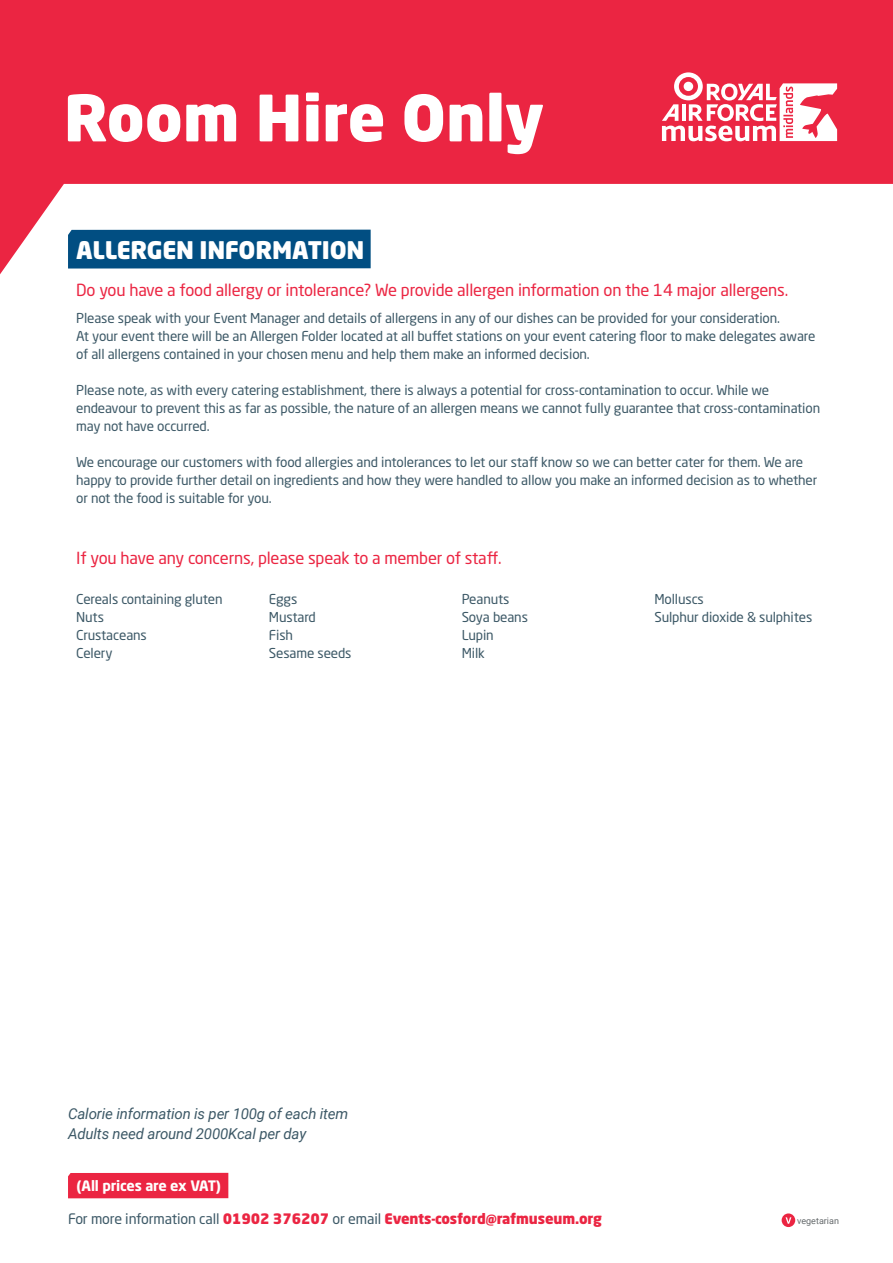
<style>
.page{position:relative;width:893px;height:1263px;background:#fff}
.page>*{position:absolute;margin:0;border:0;box-sizing:border-box;transform-origin:0 0}
.t1{font:900 63px "Neo Sans W1 G";color:#fff}
.t2{font:900 24px "Neo Sans W1 G";letter-spacing:-.01em;color:#fff}
.t3{font:16.5px "Neo Sans W1 G";letter-spacing:-.01em;color:#eb2542}
.t4{font:italic 15px "Roboto";letter-spacing:-.01em;color:#3d5967}
.t5{font:900 14.25px "Neo Sans W1 G";letter-spacing:-.01em;color:#eb2542}
.t6{font:700 14.25px "Neo Sans W1 G";letter-spacing:-.01em;color:#fff}
.t7{font:13.5px/18px "Neo Sans W1 G";letter-spacing:-.01em;color:#3d5967}
.t8{font:9px "Roboto";color:#656a6c}
.s1{font-weight:400;color:#3d5967}
</style>
<div class="page">
<svg style="left:0;top:0;width:893px;height:274px;fill:#eb2542"></svg>
<div style="left:68px;top:230px;width:303px;height:38px;background:#014e82"></div>
<div style="left:68px;top:1173px;width:160px;height:25px;background:#eb2542"></div>
<svg style="left:662px;top:72px;width:175px;height:69px"></svg>
<svg style="left:782px;top:1213px;width:13px;height:14px"></svg>
<p class="t1" style="left:64px;top:77px;width:482px">Room Hire Only</p>
<p class="t2" style="left:76px;top:234px;width:290px">ALLERGEN INFORMATION</p>
<p class="t3" style="left:76px;top:280px;width:714px">Do you have a food allergy or intolerance? We provide allergen information on the 14 major allergens.</p>
<p class="t7" style="left:76px;top:309px;width:705px">Please speak with your Event Manager and details of allergens in any of our dishes can be provided for your consideration.</p>
<p class="t7" style="left:76px;top:327px;width:741px">At your event there will be an Allergen Folder located at all buffet stations on your event catering floor to make delegates aware of all allergens contained in your chosen menu and help them make an informed decision.</p>
<p class="t7" style="left:76px;top:381px;width:745px">Please note, as with every catering establishment, there is always a potential for cross-contamination to occur. While we endeavour to prevent this as far as possible, the nature of an allergen means we cannot fully guarantee that cross-contamination may not have occurred.</p>
<p class="t7" style="left:76px;top:453px;width:743px">We encourage our customers with food allergies and intolerances to let our staff know so we can better cater for them. We are happy to provide further detail on ingredients and how they were handled to allow you make an informed decision as to whether or not the food is suitable for you.</p>
<p class="t3" style="left:76px;top:548px;width:427px">If you have any concerns, please speak to a member of staff.</p>
<p class="t7" style="left:76px;top:589px;width:148px">Cereals containing gluten</p>
<p class="t7" style="left:76px;top:607px;width:29px">Nuts</p>
<p class="t7" style="left:76px;top:625px;width:72px">Crustaceans</p>
<p class="t7" style="left:76px;top:643px;width:38px">Celery</p>
<p class="t7" style="left:269px;top:589px;width:30px">Eggs</p>
<p class="t7" style="left:269px;top:607px;width:48px">Mustard</p>
<p class="t7" style="left:269px;top:625px;width:26px">Fish</p>
<p class="t7" style="left:269px;top:643px;width:84px">Sesame seeds</p>
<p class="t7" style="left:462px;top:589px;width:49px">Peanuts</p>
<p class="t7" style="left:462px;top:607px;width:68px">Soya beans</p>
<p class="t7" style="left:462px;top:625px;width:34px">Lupin</p>
<p class="t7" style="left:462px;top:643px;width:25px">Milk</p>
<p class="t7" style="left:654px;top:589px;width:51px">Molluscs</p>
<p class="t7" style="left:654px;top:607px;width:159px">Sulphur dioxide &amp; sulphites</p>
<p class="t4" style="left:68px;top:1103px;width:282px">Calorie information is per 100g of each item</p>
<p class="t4" style="left:68px;top:1123px;width:240px">Adults need around 2000Kcal per day</p>
<p class="t6" style="left:77px;top:1176px;width:146px">(All prices are ex VAT)</p>
<p class="t5" style="left:68px;top:1210px;width:535px"><span class="s1">For more information call</span> 01902 376207 <span class="s1">or email</span> Events-cosford@rafmuseum.org</p>
<p class="t8" style="left:797px;top:1214px;width:43px">vegetarian</p>
</div>
